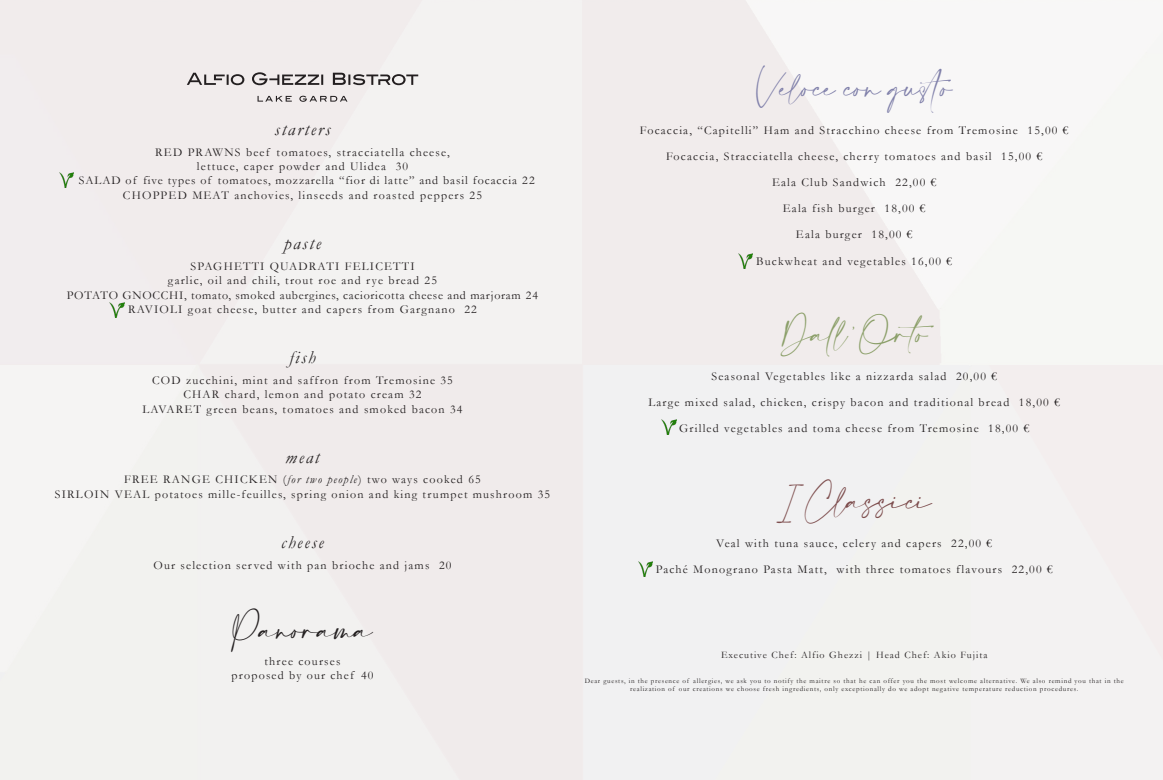
<style>
.page{position:relative;width:1163px;height:780px;background:#fff}
.page>*{position:absolute;margin:0;border:0;box-sizing:border-box;transform-origin:0 0}
.t1{font:22px "Amalfi Coast";color:#8080aa}
.t2{font:22px "Amalfi Coast";color:#8b9f69}
.t3{font:22px "Amalfi Coast";color:#7e4e4e}
.t4{font:22px "Amalfi Coast";color:#231f20}
.t5{font:italic 18px "Garamond";letter-spacing:.1em;color:#231f20}
.t6{font:12px "Garamond";letter-spacing:.1em;color:#231f20}
.t7{font:12px "Garamond";letter-spacing:.06em;color:#231f20}
.t8{font:12px "Garamond";letter-spacing:.08em;color:#231f20}
.t9{font:10px "Garamond";letter-spacing:.1em;color:#231f20}
.t10{font:7px/8.4px "Garamond";letter-spacing:.1em;color:#231f20;text-align:center}
.s1{font-style:italic}
</style>
<div class="page">
<div style="left:0;top:0;width:1162px;height:780px;background:#f2f1f0"></div>
<svg style="left:187px;top:72px;width:231px;height:13px;background:#b1adad"></svg>
<svg style="left:299px;top:96px;width:48px;height:6px"></svg>
<svg style="left:257px;top:96px;width:35px;height:6px"></svg>
<img style="left:59px;top:172px;width:14px;height:15px">
<img style="left:110px;top:302px;width:14px;height:15px">
<img style="left:738px;top:254px;width:14px;height:15px">
<img style="left:661px;top:420px;width:15px;height:15px">
<img style="left:638px;top:561px;width:14px;height:15px">
<p class="t5" style="left:274px;top:117px;width:57px">starters</p>
<p class="t6" style="left:155px;top:144px;width:296px">RED PRAWNS beef tomatoes, stracciatella cheese,</p>
<p class="t6" style="left:197px;top:158px;width:213px">lettuce, caper powder and Ulidea 30</p>
<p class="t8" style="left:79px;top:172px;width:457px">SALAD of five types of tomatoes, mozzarella “fior di latte” and basil focaccia 22</p>
<p class="t6" style="left:123px;top:187px;width:360px">CHOPPED MEAT anchovies, linseeds and roasted peppers 25</p>
<p class="t5" style="left:284px;top:231px;width:38px">paste</p>
<p class="t6" style="left:190px;top:258px;width:226px">SPAGHETTI QUADRATI FELICETTI</p>
<p class="t6" style="left:168px;top:272px;width:271px">garlic, oil and chili, trout roe and rye bread 25</p>
<p class="t7" style="left:67px;top:286px;width:473px">POTATO GNOCCHI, tomato, smoked aubergines, cacioricotta cheese and marjoram 24</p>
<p class="t6" style="left:128px;top:301px;width:350px">RAVIOLI goat cheese, butter and capers from Gargnano 22</p>
<p class="t5" style="left:289px;top:345px;width:28px">fish</p>
<p class="t6" style="left:152px;top:372px;width:302px">COD zucchini, mint and saffron from Tremosine 35</p>
<p class="t6" style="left:183px;top:386px;width:239px">CHAR chard, lemon and potato cream 32</p>
<p class="t6" style="left:142px;top:400px;width:322px">LAVARET green beans, tomatoes and smoked bacon 34</p>
<p class="t5" style="left:285px;top:445px;width:35px">meat</p>
<p class="t6" style="left:124px;top:471px;width:358px">FREE RANGE CHICKEN (<span class="s1">for two people</span>) two ways cooked 65</p>
<p class="t6" style="left:55px;top:486px;width:497px">SIRLOIN VEAL potatoes mille-feuilles, spring onion and king trumpet mushroom 35</p>
<p class="t5" style="left:281px;top:530px;width:44px">cheese</p>
<p class="t6" style="left:153px;top:556px;width:299px">Our selection served with pan brioche and jams 20</p>
<p class="t4" style="left:232px;top:617px;width:142px">Panorama</p>
<p class="t6" style="left:264px;top:652px;width:77px">three courses</p>
<p class="t6" style="left:231px;top:667px;width:143px">proposed by our chef 40</p>
<p class="t1" style="left:756px;top:76px;width:197px">Veloce con gusto</p>
<p class="t6" style="left:639px;top:123px;width:430px">Focaccia, “Capitelli” Ham and Stracchino cheese from Tremosine 15,00 €</p>
<p class="t6" style="left:666px;top:149px;width:377px">Focaccia, Stracciatella cheese, cherry tomatoes and basil 15,00 €</p>
<p class="t6" style="left:772px;top:175px;width:166px">Eala Club Sandwich 22,00 €</p>
<p class="t6" style="left:782px;top:201px;width:144px">Eala fish burger 18,00 €</p>
<p class="t6" style="left:795px;top:227px;width:118px">Eala burger 18,00 €</p>
<p class="t6" style="left:756px;top:253px;width:197px">Buckwheat and vegetables 16,00 €</p>
<p class="t2" style="left:780px;top:321px;width:167px">Dall’Orto</p>
<p class="t6" style="left:711px;top:368px;width:287px">Seasonal Vegetables like a nizzarda salad 20,00 €</p>
<p class="t6" style="left:648px;top:394px;width:413px">Large mixed salad, chicken, crispy bacon and traditional bread 18,00 €</p>
<p class="t6" style="left:679px;top:420px;width:351px">Grilled vegetables and toma cheese from Tremosine 18,00 €</p>
<p class="t3" style="left:776px;top:489px;width:156px">I Classici</p>
<p class="t6" style="left:716px;top:535px;width:277px">Veal with tuna sauce, celery and capers 22,00 €</p>
<p class="t6" style="left:655px;top:561px;width:398px">Paché Monograno Pasta Matt, with three tomatoes flavours 22,00 €</p>
<p class="t9" style="left:721px;top:647px;width:268px">Executive Chef: Alfio Ghezzi | Head Chef: Akio Fujita</p>
<p class="t10" style="left:584px;top:676px;width:540px">Dear guests, in the presence of allergies, we ask you to notify the maitre so that he can offer you the most welcome alternative. We also remind you that in the realization of our creations we choose fresh ingredients, only exceptionally do we adopt negative temperature reduction procedures.</p>
</div>
